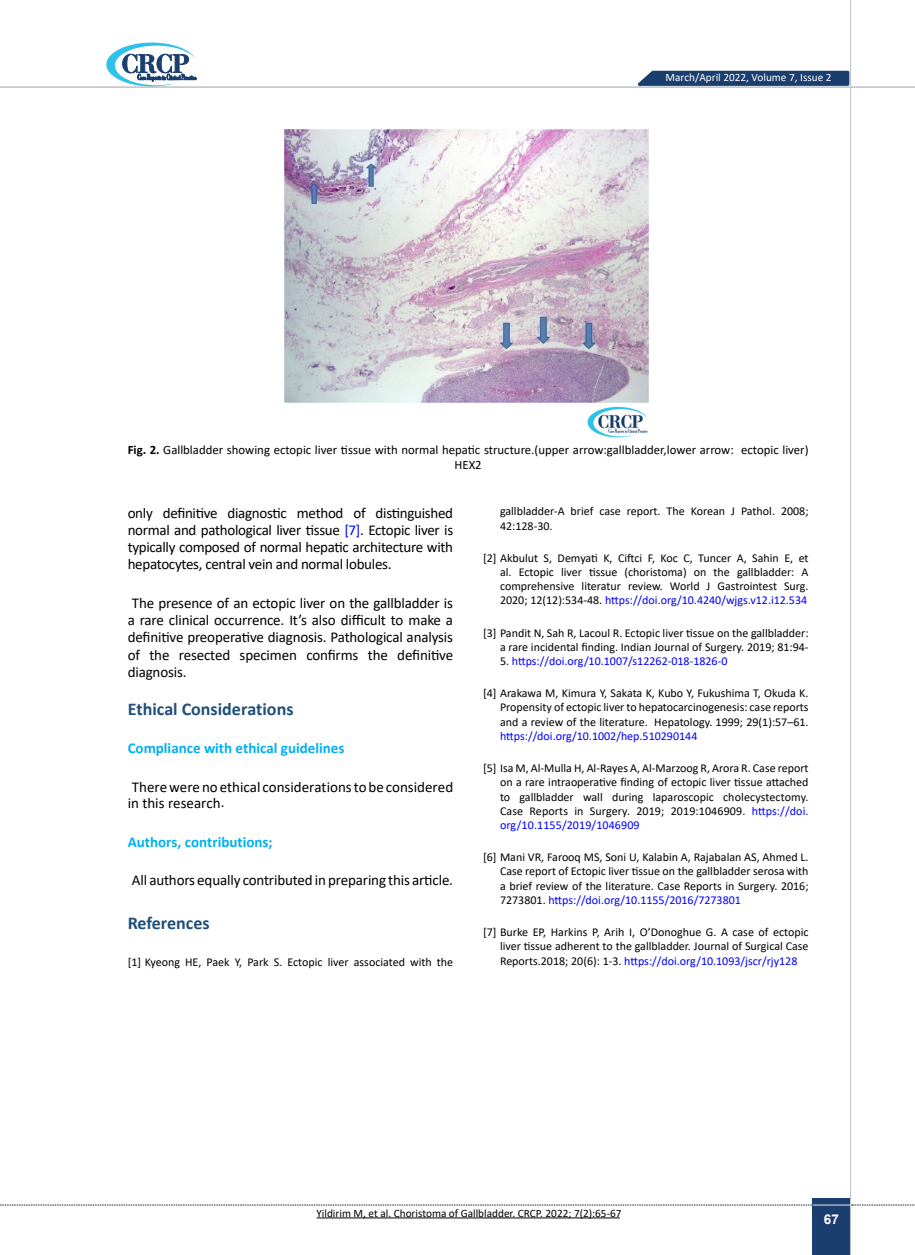
<style>
.page{position:relative;width:915px;height:1255px;background:#fff}
.page>*{position:absolute;margin:0;border:0;box-sizing:border-box;transform-origin:0 0}
.t1{font:700 18px "Calibri";color:#1f4e79}
.t2{font:16.8px "Times New Roman";color:#000}
.t3{font:15px/17.2px "Calibri";letter-spacing:-.01em;color:#000;text-align:justify}
.t4{font:700 15px "Calibri";color:#00b0f0}
.t5{font:700 13.5px "Arial";color:#fff}
.t6{font:12.75px/15.3px "Calibri";color:#000;text-align:center}
.t7{font:12px/14.2px "Calibri";color:#000;text-align:justify}
.t8{font:12px "Calibri";color:#00f}
.t9{font:11.25px "Calibri";color:#000}
.t10{font:11.25px "Calibri";color:#fff}
.s1{font-weight:700}
.s2{color:#00f}
.s3{color:#000}
</style>
<div class="page">
<div style="left:812px;top:1198px;width:38px;height:56px;background:#1a3f6f"></div>
<hr style="left:849px;top:0;width:1px;height:1254px;background:#c2c4c6">
<hr style="left:812px;top:1204px;width:38px;height:1px;background:#ebebec">
<svg style="left:106px;top:43px;width:90px;height:43px"></svg>
<svg style="left:631px;top:69px;width:219px;height:18px;background:#47658b"></svg>
<hr style="left:0;top:87px;width:914px;height:1px;background:#c2c4c6">
<svg style="left:0;top:1204px;width:812px;height:1px"></svg>
<svg style="left:851px;top:1204px;width:64px;height:1px"></svg>
<hr style="left:316px;top:1217px;width:303px;height:1px;background:#000">
<img style="left:285px;top:129px;width:363px;height:273px">
<img style="left:587px;top:406px;width:61px;height:31px">
<p class="t10" style="left:665px;top:70px;width:167px">March/April 2022, Volume 7, Issue 2</p>
<h2 class="t2" style="left:283px;top:433px;width:58px">Figure 2</h2>
<p class="t6" style="left:128px;top:442px;width:682px"><span class="s1">Fig. 2.</span> Gallbladder showing ectopic liver tissue with normal hepatic structure.(upper arrow:gallbladder,lower arrow: ectopic liver)<br>HEX2</p>
<p class="t3" style="left:128px;top:503px;width:327px">only definitive diagnostic method of distinguished normal and pathological liver tissue <span class="s2">[7]</span>. Ectopic liver is typically composed of normal hepatic architecture with hepatocytes, central vein and normal lobules.</p>
<p class="t3" style="left:128px;top:594px;width:327px">The presence of an ectopic liver on the gallbladder is a rare clinical occurrence. It’s also difficult to make a definitive preoperative diagnosis. Pathological analysis of the resected specimen confirms the definitive diagnosis.</p>
<h1 class="t1" style="left:128px;top:696px;width:167px">Ethical Considerations</h1>
<p class="t4" style="left:128px;top:737px;width:218px">Compliance with ethical guidelines</p>
<p class="t3" style="left:128px;top:777px;width:327px">There were no ethical considerations to be considered in this research.</p>
<p class="t4" style="left:128px;top:831px;width:146px">Authors, contributions;</p>
<p class="t3" style="left:132px;top:870px;width:322px">All authors equally contributed in preparing this article.</p>
<h1 class="t1" style="left:128px;top:909px;width:83px">References</h1>
<p class="t7" style="left:128px;top:954px;width:327px">[1] Kyeong HE, Paek Y, Park S. Ectopic liver associated with the</p>
<p class="t7" style="left:500px;top:504px;width:310px">gallbladder-A brief case report. The Korean J Pathol. 2008;<br>42:128-30.</p>
<p class="t7" style="left:500px;top:550px;width:310px;text-indent:-17px">[2] Akbulut S, Demyati K, Ciftci F, Koc C, Tuncer A, Sahin E, et al. Ectopic liver tissue (choristoma) on the gallbladder: A comprehensive literatur review. World J Gastrointest Surg.<br>2020; 12(12):534-48. <span class="s2">https://doi.org/10.4240/wjgs.v12.i12.534</span></p>
<p class="t7" style="left:483px;top:625px;width:327px;text-align:right">[3] Pandit N, Sah R, Lacoul R. Ectopic liver tissue on the gallbladder: a rare incidental finding. Indian Journal of Surgery. 2019; 81:94-</p>
<p class="t8" style="left:500px;top:652px;width:229px"><span class="s3">5.</span> https://doi.org/10.1007/s12262-018-1826-0</p>
<p class="t7" style="left:500px;top:685px;width:310px;text-indent:-17px">[4] Arakawa M, Kimura Y, Sakata K, Kubo Y, Fukushima T, Okuda K.<br>Propensity of ectopic liver to hepatocarcinogenesis: case reports and a review of the literature. Hepatology. 1999; 29(1):57–61.</p>
<p class="t8" style="left:500px;top:727px;width:199px">https://doi.org/10.1002/hep.510290144</p>
<p class="t7" style="left:500px;top:760px;width:310px;text-indent:-17px">[5] Isa M, Al-Mulla H, Al-Rayes A, Al-Marzoog R, Arora R. Case report on a rare intraoperative finding of ectopic liver tissue attached to gallbladder wall during laparoscopic cholecystectomy.<br>Case Reports in Surgery. 2019; 2019:1046909. <span class="s2">https://doi. org/10.1155/2019/1046909</span></p>
<p class="t7" style="left:500px;top:849px;width:310px;text-indent:-17px">[6] Mani VR, Farooq MS, Soni U, Kalabin A, Rajabalan AS, Ahmed L.<br>Case report of Ectopic liver tissue on the gallbladder serosa with a brief review of the literature. Case Reports in Surgery. 2016; 7273801. <span class="s2">https://doi.org/10.1155/2016/7273801</span></p>
<p class="t7" style="left:500px;top:924px;width:310px;text-indent:-17px">[7] Burke EP, Harkins P, Arih I, O’Donoghue G. A case of ectopic liver tissue adherent to the gallbladder. Journal of Surgical Case Reports.2018; 20(6): 1-3. <span class="s2">https://doi.org/10.1093/jscr/rjy128</span></p>
<p class="t9" style="left:316px;top:1204px;width:306px">Yildirim M, et al. Choristoma of Gallbladder. CRCP. 2022; 7(2):65-67</p>
<p class="t5" style="left:823px;top:1209px;width:17px">67</p>
</div>
